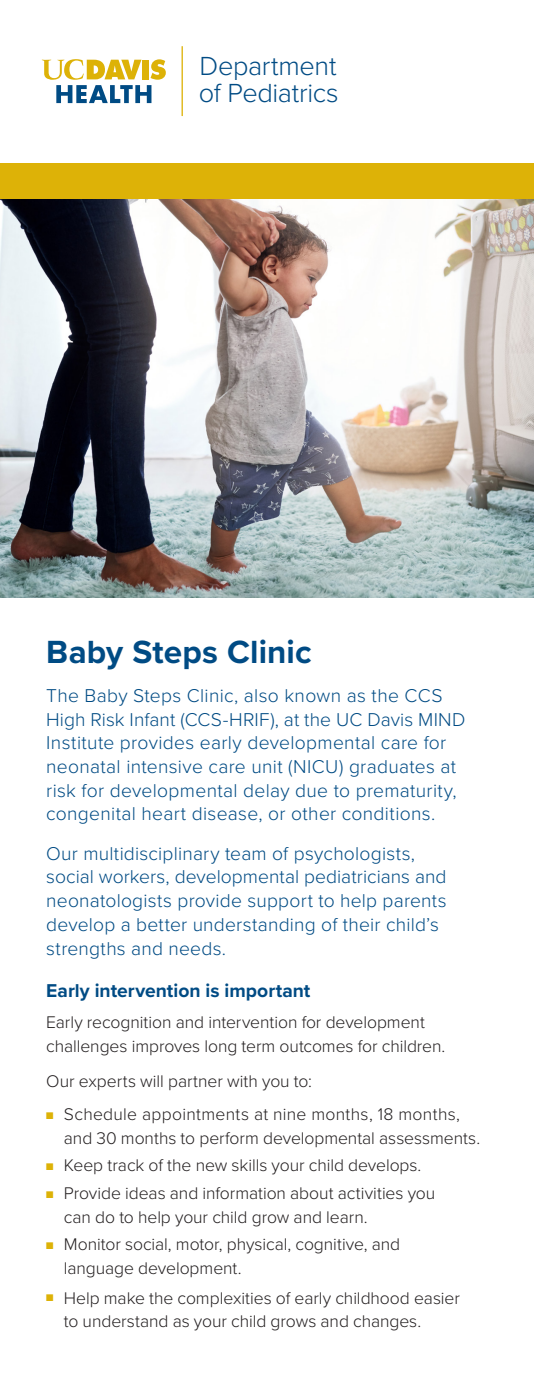
<style>
.page{position:relative;width:534px;height:1384px;background:#fff}
.page>*{position:absolute;margin:0;border:0;box-sizing:border-box;transform-origin:0 0}
.bold_headline{font:700 33.25px "Proxima Nova";letter-spacing:.005em;color:#004b84}
.t1{font:300 27.12px/27.1px "Proxima Nova";letter-spacing:-.015em;color:#004b84}
.intro_text{font:300 19.25px/23.6px "Proxima Nova";letter-spacing:.015em;color:#004b84}
.subhead{font:700 19.25px "Proxima Nova";color:#004b84}
.bullet{font:300 17.5px/23.6px "Proxima Nova";letter-spacing:-.005em;color:#231f20}
.body_text{font:300 17.5px/23.6px "Proxima Nova";letter-spacing:-.005em;color:#231f20}
.s1{color:#ddb207}
</style>
<div class="page">
<img style="left:0;top:199px;width:533px;height:398px">
<hr style="left:181px;top:46px;width:2px;height:70px;background:#ddb207">
<svg style="left:42px;top:59px;width:124px;height:44px"></svg>
<div style="left:0;top:163px;width:533px;height:36px;background:#ddb207"></div>
<p class="t1" style="left:199px;top:51px;width:141px">Department of Pediatrics</p>
<p class="bold_headline" style="left:46px;top:627px;width:267px">Baby Steps Clinic</p>
<p class="intro_text" style="left:46px;top:683px;width:420px">The Baby Steps Clinic, also known as the CCS High Risk Infant (CCS-HRIF), at the UC Davis MIND Institute provides early developmental care for neonatal intensive care unit (NICU) graduates at risk for developmental delay due to prematurity, congenital heart disease, or other conditions.</p>
<p class="intro_text" style="left:46px;top:840px;width:402px">Our multidisciplinary team of psychologists, social workers, developmental pediatricians and neonatologists provide support to help parents develop a better understanding of their child’s strengths and needs.</p>
<p class="subhead" style="left:46px;top:976px;width:265px">Early intervention is important</p>
<p class="body_text" style="left:46px;top:1010px;width:400px">Early recognition and intervention for development challenges improves long term outcomes for children.</p>
<p class="body_text" style="left:46px;top:1069px;width:267px">Our experts will partner with you to:</p>
<p class="bullet" style="left:64px;top:1101px;width:417px;text-indent:-18px"><span class="s1">■</span> Schedule appointments at nine months, 18 months, and 30 months to perform developmental assessments.</p>
<p class="bullet" style="left:46px;top:1153px;width:376px"><span class="s1">■</span> Keep track of the new skills your child develops.</p>
<p class="bullet" style="left:64px;top:1180px;width:372px;text-indent:-18px"><span class="s1">■</span> Provide ideas and information about activities you can do to help your child grow and learn.</p>
<p class="bullet" style="left:64px;top:1232px;width:337px;text-indent:-18px"><span class="s1">■</span> Monitor social, motor, physical, cognitive, and language development.</p>
<p class="bullet" style="left:64px;top:1285px;width:397px;text-indent:-18px"><sup>■</sup> Help make the complexities of early childhood easier to understand as your child grows and changes.</p>
</div>
